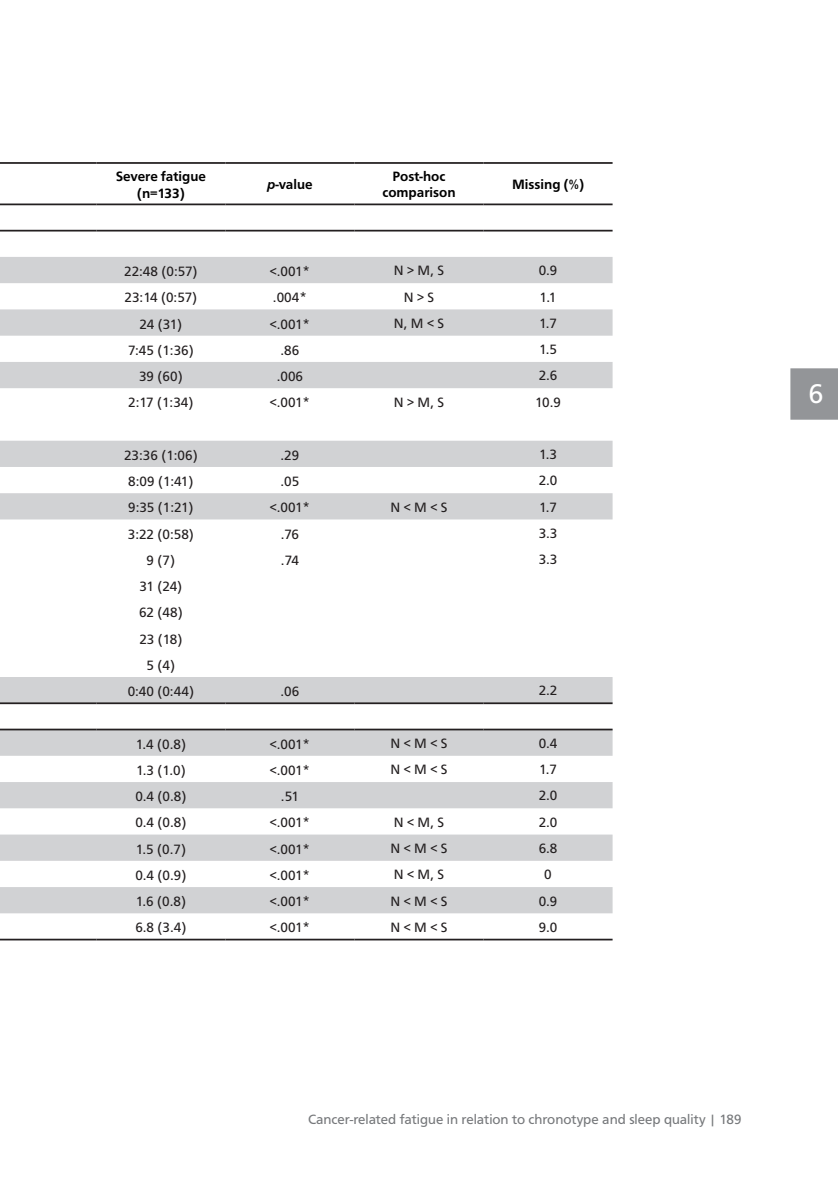
<style>
.page{position:relative;width:838px;height:1185px;background:#fff}
.page>*{position:absolute;margin:0;border:0;box-sizing:border-box;transform-origin:0 0}
.t1{font:28px "Carto Gothic Std";color:#fff}
.t2{font:14px/26.1px "Carto Gothic Std";color:#231f20;text-align:center}
.t3{font:14px "Carto Gothic Std";color:#76787b}
.t4{font:700 14px/16.8px "Carto Gothic Std";color:#000;text-align:center}
.s1{font-style:italic}
</style>
<div class="page">
<div style="left:790px;top:368px;width:47px;height:52px;background:#939598"></div>
<svg style="left:0;top:257px;width:612px;height:656px"></svg>
<hr style="left:0;top:162px;width:96px;height:2px;background:#231f20">
<hr style="left:96px;top:162px;width:129px;height:2px;background:#231f20">
<hr style="left:225px;top:162px;width:129px;height:2px;background:#231f20">
<hr style="left:354px;top:162px;width:129px;height:2px;background:#231f20">
<hr style="left:483px;top:162px;width:129px;height:2px;background:#231f20">
<hr style="left:0;top:938px;width:96px;height:2px;background:#231f20">
<hr style="left:96px;top:938px;width:129px;height:2px;background:#231f20">
<hr style="left:225px;top:938px;width:129px;height:2px;background:#231f20">
<hr style="left:354px;top:938px;width:129px;height:2px;background:#231f20">
<hr style="left:483px;top:938px;width:129px;height:2px;background:#231f20">
<hr style="left:0;top:702px;width:96px;height:2px;background:#231f20">
<hr style="left:96px;top:702px;width:129px;height:2px;background:#231f20">
<hr style="left:225px;top:702px;width:129px;height:2px;background:#231f20">
<hr style="left:354px;top:702px;width:129px;height:2px;background:#231f20">
<hr style="left:483px;top:702px;width:129px;height:2px;background:#231f20">
<hr style="left:0;top:728px;width:96px;height:2px;background:#231f20">
<hr style="left:96px;top:728px;width:129px;height:2px;background:#231f20">
<hr style="left:225px;top:728px;width:129px;height:2px;background:#231f20">
<hr style="left:354px;top:728px;width:129px;height:2px;background:#231f20">
<hr style="left:483px;top:728px;width:129px;height:2px;background:#231f20">
<hr style="left:0;top:203px;width:96px;height:2px;background:#231f20">
<hr style="left:96px;top:203px;width:129px;height:2px;background:#231f20">
<hr style="left:225px;top:203px;width:129px;height:2px;background:#231f20">
<hr style="left:354px;top:203px;width:129px;height:2px;background:#231f20">
<hr style="left:483px;top:203px;width:129px;height:2px;background:#231f20">
<hr style="left:0;top:230px;width:96px;height:1px;background:#231f20">
<hr style="left:96px;top:230px;width:129px;height:1px;background:#231f20">
<hr style="left:225px;top:230px;width:129px;height:1px;background:#231f20">
<hr style="left:354px;top:230px;width:129px;height:1px;background:#231f20">
<hr style="left:483px;top:230px;width:129px;height:1px;background:#231f20">
<p class="t4" style="left:116px;top:168px;width:92px">Severe fatigue (n=133)</p>
<p class="t4" style="left:267px;top:176px;width:47px"><span class="s1">p</span>-value</p>
<p class="t4" style="left:382px;top:167px;width:75px">Post-hoc comparison</p>
<p class="t4" style="left:512px;top:176px;width:74px">Missing (%)</p>
<p class="t2" style="left:124px;top:258px;width:75px">22:48 (0:57)</p>
<p class="t2" style="left:270px;top:258px;width:42px">&lt;.001*</p>
<p class="t2" style="left:393px;top:258px;width:52px">N &gt; M, S</p>
<p class="t2" style="left:538px;top:258px;width:20px">0.9</p>
<p class="t2" style="left:124px;top:285px;width:74px">23:14 (0:57)</p>
<p class="t2" style="left:273px;top:285px;width:35px">.004*</p>
<p class="t2" style="left:403px;top:284px;width:32px">N &gt; S</p>
<p class="t2" style="left:539px;top:284px;width:18px">1.1</p>
<p class="t2" style="left:139px;top:311px;width:44px">24 (31)</p>
<p class="t2" style="left:270px;top:311px;width:42px">&lt;.001*</p>
<p class="t2" style="left:393px;top:310px;width:52px">N, M &lt; S</p>
<p class="t2" style="left:539px;top:310px;width:20px">1.7</p>
<p class="t2" style="left:128px;top:337px;width:67px">7:45 (1:36)</p>
<p class="t2" style="left:280px;top:337px;width:20px">.86</p>
<p class="t2" style="left:539px;top:336px;width:20px">1.5</p>
<p class="t2" style="left:139px;top:363px;width:45px">39 (60)</p>
<p class="t2" style="left:277px;top:363px;width:28px">.006</p>
<p class="t2" style="left:538px;top:363px;width:20px">2.6</p>
<p class="t2" style="left:128px;top:390px;width:67px">2:17 (1:34)</p>
<p class="t2" style="left:270px;top:390px;width:42px">&lt;.001*</p>
<p class="t2" style="left:393px;top:389px;width:52px">N &gt; M, S</p>
<p class="t2" style="left:535px;top:389px;width:27px">10.9</p>
<p class="t2" style="left:124px;top:442px;width:75px">23:36 (1:06)</p>
<p class="t2" style="left:280px;top:442px;width:20px">.29</p>
<p class="t2" style="left:539px;top:441px;width:20px">1.3</p>
<p class="t2" style="left:128px;top:468px;width:67px">8:09 (1:41)</p>
<p class="t2" style="left:280px;top:468px;width:20px">.05</p>
<p class="t2" style="left:538px;top:468px;width:20px">2.0</p>
<p class="t2" style="left:128px;top:495px;width:67px">9:35 (1:21)</p>
<p class="t2" style="left:270px;top:495px;width:42px">&lt;.001*</p>
<p class="t2" style="left:390px;top:494px;width:59px">N &lt; M &lt; S</p>
<p class="t2" style="left:539px;top:494px;width:20px">1.7</p>
<p class="t2" style="left:128px;top:521px;width:67px">3:22 (0:58)</p>
<p class="t2" style="left:281px;top:521px;width:20px">.76</p>
<p class="t2" style="left:538px;top:520px;width:20px">3.3</p>
<p class="t2" style="left:147px;top:547px;width:30px">9 (7)</p>
<p class="t2" style="left:281px;top:547px;width:19px">.74</p>
<p class="t2" style="left:538px;top:546px;width:20px">3.3</p>
<p class="t2" style="left:128px;top:573px;width:68px">31 (24)<br>62 (48)<br>23 (18)<br>5 (4)<br>0:40 (0:44)</p>
<p class="t2" style="left:280px;top:678px;width:20px">.06</p>
<p class="t2" style="left:538px;top:678px;width:20px">2.2</p>
<p class="t2" style="left:136px;top:731px;width:52px">1.4 (0.8)</p>
<p class="t2" style="left:270px;top:731px;width:42px">&lt;.001*</p>
<p class="t2" style="left:390px;top:730px;width:59px">N &lt; M &lt; S</p>
<p class="t2" style="left:538px;top:730px;width:20px">0.4</p>
<p class="t2" style="left:136px;top:757px;width:51px">1.3 (1.0)</p>
<p class="t2" style="left:270px;top:757px;width:42px">&lt;.001*</p>
<p class="t2" style="left:390px;top:756px;width:59px">N &lt; M &lt; S</p>
<p class="t2" style="left:539px;top:756px;width:20px">1.7</p>
<p class="t2" style="left:135px;top:783px;width:52px">0.4 (0.8)</p>
<p class="t2" style="left:281px;top:783px;width:19px">.51</p>
<p class="t2" style="left:538px;top:783px;width:20px">2.0</p>
<p class="t2" style="left:135px;top:810px;width:52px">0.4 (0.8)</p>
<p class="t2" style="left:270px;top:810px;width:42px">&lt;.001*</p>
<p class="t2" style="left:393px;top:809px;width:52px">N &lt; M, S</p>
<p class="t2" style="left:538px;top:809px;width:20px">2.0</p>
<p class="t2" style="left:136px;top:836px;width:52px">1.5 (0.7)</p>
<p class="t2" style="left:270px;top:836px;width:42px">&lt;.001*</p>
<p class="t2" style="left:390px;top:835px;width:59px">N &lt; M &lt; S</p>
<p class="t2" style="left:538px;top:835px;width:20px">6.8</p>
<p class="t2" style="left:135px;top:862px;width:52px">0.4 (0.9)</p>
<p class="t2" style="left:270px;top:862px;width:42px">&lt;.001*</p>
<p class="t2" style="left:393px;top:861px;width:52px">N &lt; M, S</p>
<p class="t2" style="left:544px;top:861px;width:9px">0</p>
<p class="t2" style="left:136px;top:888px;width:52px">1.6 (0.8)</p>
<p class="t2" style="left:270px;top:888px;width:42px">&lt;.001*</p>
<p class="t2" style="left:390px;top:888px;width:59px">N &lt; M &lt; S</p>
<p class="t2" style="left:538px;top:888px;width:20px">0.9</p>
<p class="t2" style="left:135px;top:914px;width:52px">6.8 (3.4)</p>
<p class="t2" style="left:270px;top:914px;width:42px">&lt;.001*</p>
<p class="t2" style="left:390px;top:914px;width:59px">N &lt; M &lt; S</p>
<p class="t2" style="left:538px;top:914px;width:20px">9.0</p>
<h1 class="t1" style="left:808px;top:377px;width:17px">6</h1>
<p class="t3" style="left:308px;top:1111px;width:435px">Cancer-related fatigue in relation to chronotype and sleep quality | 189</p>
</div>
